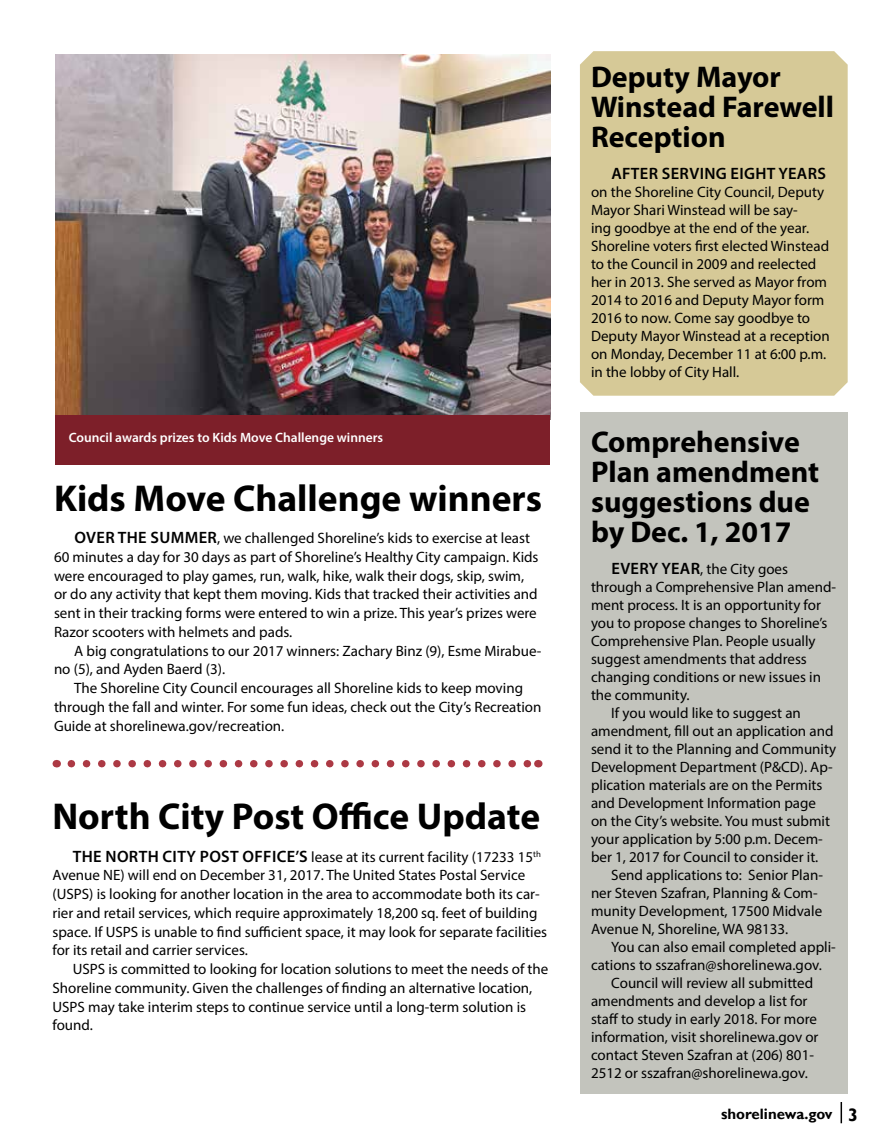
<style>
.page{position:relative;width:891px;height:1148px;background:#fff}
.page>*{position:absolute;margin:0;border:0;box-sizing:border-box;transform-origin:0 0}
.t1{font:700 37.5px "Myriad Pro";color:#000}
.t2{font:700 30px/30px "Myriad Pro";color:#000}
.t3{font:600 16.5px "Myriad Pro";letter-spacing:.02em;color:#000}
.t4{font:15px/18.8px "Myriad Pro";color:#000}
.t5{font:700 15px "Gill Sans";color:#000}
.t6{font:600 13.5px "Myriad Pro";color:#fff}
.s1{font-weight:600;font-size:16.5px}
.s2{font-size:18px}
</style>
<div class="page">
<div style="left:580px;top:51px;width:268px;height:345px;background:#d6c997"></div>
<div style="left:580px;top:412px;width:268px;height:682px;background:#c3c4bd"></div>
<img style="left:55px;top:54px;width:495px;height:361px">
<div style="left:55px;top:415px;width:495px;height:49px;background:#7d1f29"></div>
<svg style="left:71px;top:760px;width:459px;height:7px"></svg>
<svg style="left:841px;top:1102px;width:1px;height:21px"></svg>
<p class="t6" style="left:69px;top:429px;width:316px">Council awards prizes to Kids Move Challenge winners</p>
<h1 class="t1" style="left:54px;top:473px;width:490px">Kids Move Challenge winners</h1>
<p class="t4" style="left:54px;top:528px;width:486px;text-indent:20px"><span class="s1">OVER THE SUMMER</span>, we challenged Shoreline’s kids to exercise at least 60 minutes a day for 30 days as part of Shoreline’s Healthy City campaign. Kids were encouraged to play games, run, walk, hike, walk their dogs, skip, swim, or do any activity that kept them moving. Kids that tracked their activities and sent in their tracking forms were entered to win a prize. This year’s prizes were Razor scooters with helmets and pads.</p>
<p class="t4" style="left:54px;top:641px;width:489px;text-indent:20px">A big congratulations to our 2017 winners: Zachary Binz (9), Esme Mirabue&shy;no (5), and Ayden Baerd (3).</p>
<p class="t4" style="left:54px;top:678px;width:489px;text-indent:20px">The Shoreline City Council encourages all Shoreline kids to keep moving through the fall and winter. For some fun ideas, check out the City’s Recreation<br>Guide at shorelinewa.gov/recreation.</p>
<h1 class="t1" style="left:52px;top:792px;width:489px">North City Post Office Update</h1>
<p class="t4" style="left:53px;top:847px;width:496px;text-indent:20px"><span class="s1">THE NORTH CITY POST OFFICE’S</span> lease at its current facility (17233 15<sup>th </sup>Avenue NE) will end on December 31, 2017. The United States Postal Service (USPS) is looking for another location in the area to accommodate both its car&shy;rier and retail services, which require approximately 18,200 sq. feet of building space. If USPS is unable to find sufficient space, it may look for separate facilities for its retail and carrier services.</p>
<p class="t4" style="left:53px;top:959px;width:497px;text-indent:20px">USPS is committed to looking for location solutions to meet the needs of the Shoreline community. Given the challenges of finding an alternative location, USPS may take interim steps to continue service until a long-term solution is found.</p>
<h2 class="t2" style="left:591px;top:61px;width:245px">Deputy Mayor<br>Winstead Farewell<br>Reception</h2>
<p class="t3" style="left:611px;top:162px;width:216px">AFTER SERVING EIGHT YEARS</p>
<p class="t4" style="left:591px;top:182px;width:240px;line-height:18px">on the Shoreline City Council, Deputy Mayor Shari Winstead will be say-<br>ing goodbye at the end of the year.<br>Shoreline voters first elected Winstead to the Council in 2009 and reelected her in 2013. She served as Mayor from 2014 to 2016 and Deputy Mayor form 2016 to now. Come say goodbye to Deputy Mayor Winstead at a reception on Monday, December 11 at 6:00 p.m. in the lobby of City Hall.</p>
<h2 class="t2" style="left:591px;top:426px;width:230px">Comprehensive<br>Plan amendment suggestions due by Dec. 1, 2017</h2>
<p class="t4" style="left:611px;top:559px;width:178px"><span class="s1">EVERY YEAR</span>, the City goes</p>
<p class="t4" style="left:591px;top:577px;width:247px">through a Comprehensive Plan amend-</p>
<p class="t4" style="left:591px;top:595px;width:231px">ment process. It is an opportunity for</p>
<p class="t4" style="left:591px;top:613px;width:238px">you to propose changes to Shoreline’s</p>
<p class="t4" style="left:591px;top:631px;width:226px">Comprehensive Plan. People usually</p>
<p class="t4" style="left:591px;top:649px;width:217px">suggest amendments that address</p>
<p class="t4" style="left:591px;top:667px;width:232px">changing conditions or new issues in</p>
<p class="t4" style="left:591px;top:685px;width:100px">the community.</p>
<p class="t4" style="left:611px;top:703px;width:191px">If you would like to suggest an</p>
<p class="t4" style="left:591px;top:721px;width:244px">amendment, fill out an application and</p>
<p class="t4" style="left:591px;top:739px;width:247px">send it to the Planning and Community</p>
<p class="t4" style="left:591px;top:757px;width:243px">Development Department (P&amp;CD). Ap-</p>
<p class="t4" style="left:591px;top:775px;width:233px">plication materials are on the Permits</p>
<p class="t4" style="left:591px;top:793px;width:227px">and Development Information page</p>
<p class="t4" style="left:591px;top:811px;width:241px">on the City’s website. You must submit</p>
<p class="t4" style="left:591px;top:829px;width:233px">your application by 5:00 p.m. Decem-</p>
<p class="t4" style="left:591px;top:847px;width:229px">ber 1, 2017 for Council to consider it.</p>
<p class="t4" style="left:611px;top:865px;width:213px">Send applications to: Senior Plan-</p>
<p class="t4" style="left:591px;top:883px;width:228px">ner Steven Szafran, Planning &amp; Com-</p>
<p class="t4" style="left:591px;top:901px;width:233px">munity Development, 17500 Midvale</p>
<p class="t4" style="left:591px;top:919px;width:199px">Avenue N, Shoreline, WA 98133.</p>
<p class="t4" style="left:611px;top:937px;width:226px">You can also email completed appli-</p>
<p class="t4" style="left:591px;top:955px;width:232px">cations to sszafran@shorelinewa.gov.</p>
<p class="t4" style="left:611px;top:973px;width:203px">Council will review all submitted</p>
<p class="t4" style="left:591px;top:991px;width:218px">amendments and develop a list for</p>
<p class="t4" style="left:591px;top:1009px;width:227px">staff to study in early 2018. For more</p>
<p class="t4" style="left:591px;top:1027px;width:229px">information, visit shorelinewa.gov or</p>
<p class="t4" style="left:591px;top:1045px;width:224px">contact Steven Szafran at (206) 801-</p>
<p class="t4" style="left:591px;top:1063px;width:218px">2512 or sszafran@shorelinewa.gov.</p>
<p class="t5" style="left:721px;top:1105px;width:139px">shorelinewa.gov <span class="s2">3</span></p>
</div>
